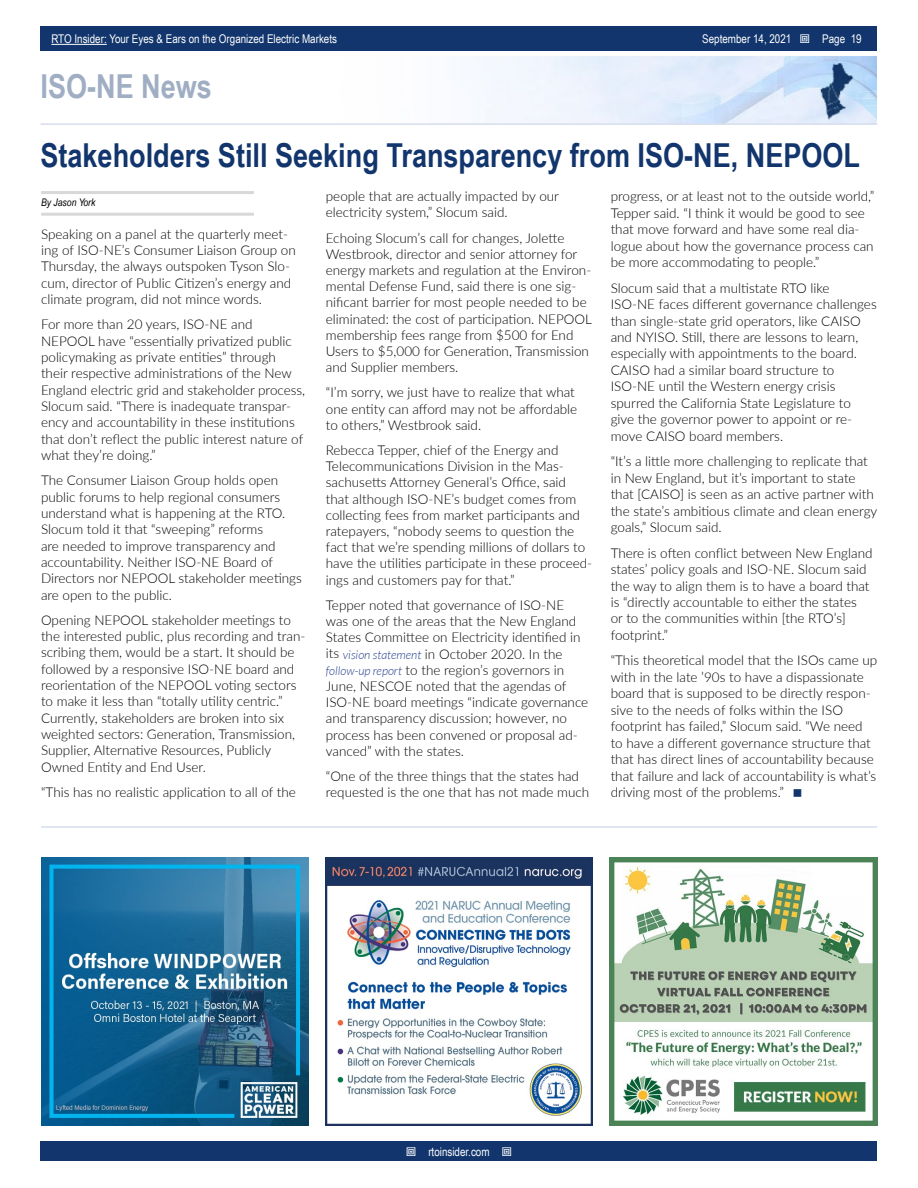
<style>
.page{position:relative;width:918px;height:1188px;background:#fff}
.page>*{position:absolute;margin:0;border:0;box-sizing:border-box;transform-origin:0 0}
.t1{font:700 33px "Arial Narrow";color:#11356c}
.t2{font:700 33px "Arial Narrow";color:#a0aec4}
.t3{font:300 13.5px/16.5px "Lato";color:#000}
.t4{font:12px "Arial Narrow";color:#fff}
.t5{font:italic 10.5px "Arial Narrow";color:#000}
.s1{font-style:italic;font-size:12px;color:#25408f}
</style>
<div class="page">
<div style="left:41px;top:1142px;width:836px;height:19px;background:#11356c"></div>
<div style="left:41px;top:27px;width:836px;height:24px;background:#11356c"></div>
<hr style="left:51px;top:44px;width:56px;height:1px;background:#fff">
<img style="left:474px;top:56px;width:403px;height:67px">
<hr style="left:40px;top:123px;width:837px;height:2px;background:#d6deec">
<hr style="left:41px;top:191px;width:213px;height:3px;background:#d8d8d8">
<hr style="left:41px;top:213px;width:213px;height:3px;background:#d8d8d8">
<hr style="left:41px;top:826px;width:836px;height:2px;background:#d6deec">
<img style="left:325px;top:858px;width:268px;height:267px">
<img style="left:41px;top:858px;width:268px;height:267px">
<img style="left:610px;top:858px;width:267px;height:267px">
<p class="t4" style="left:51px;top:30px;width:287px">RTO Insider: Your Eyes &amp; Ears on the Organized Electric Markets</p>
<p class="t4" style="left:702px;top:30px;width:91px">September 14, 2021</p>
<p class="t4" style="left:822px;top:30px;width:41px">Page 19</p>
<h1 class="t2" style="left:40px;top:61px;width:173px">ISO-NE News</h1>
<h1 class="t1" style="left:40px;top:131px;width:821px">Stakeholders Still Seeking Transparency from ISO-NE, NEPOOL</h1>
<p class="t5" style="left:41px;top:195px;width:56px">By Jason York</p>
<p class="t3" style="left:611px;top:188px;width:265px">progress, or at least not to the outside world,” Tepper said. “I think it would be good to see that move forward and have some real dia&shy;logue about how the governance process can be more accommodating to people.”</p>
<p class="t3" style="left:611px;top:279px;width:268px">Slocum said that a multistate RTO like ISO-NE faces different governance challenges than single-state grid operators, like CAISO and NYISO. Still, there are lessons to learn, especially with appointments to the board.<br>CAISO had a similar board structure to ISO-NE until the Western energy crisis spurred the California State Legislature to give the governor power to appoint or re&shy;move CAISO board members.</p>
<p class="t3" style="left:611px;top:453px;width:268px">“It’s a little more challenging to replicate that in New England, but it’s important to state that [CAISO] is seen as an active partner with the state’s ambitious climate and clean energy goals,” Slocum said.</p>
<p class="t3" style="left:611px;top:544px;width:263px">There is often conflict between New England states’ policy goals and ISO-NE. Slocum said the way to align them is to have a board that is “directly accountable to either the states<br>or to the communities within [the RTO’s] footprint.”</p>
<p class="t3" style="left:611px;top:652px;width:268px">“This theoretical model that the ISOs came up with in the late ’90s to have a dispassionate board that is supposed to be directly respon&shy;sive to the needs of folks within the ISO footprint has failed,” Slocum said. “We need to have a different governance structure that that has direct lines of accountability because that failure and lack of accountability is what’s driving most of the problems.”</p>
<p class="t3" style="left:326px;top:188px;width:235px">people that are actually impacted by our electricity system,” Slocum said.</p>
<p class="t3" style="left:326px;top:229px;width:268px">Echoing Slocum’s call for changes, Jolette Westbrook, director and senior attorney for energy markets and regulation at the Environ&shy;mental Defense Fund, said there is one sig&shy;nificant barrier for most people needed to be eliminated: the cost of participation. NEPOOL membership fees range from $500 for End Users to $5,000 for Generation, Transmission and Supplier members.</p>
<p class="t3" style="left:326px;top:384px;width:253px">“I’m sorry, we just have to realize that what one entity can afford may not be affordable to others,” Westbrook said.</p>
<p class="t3" style="left:326px;top:442px;width:268px">Rebecca Tepper, chief of the Energy and Telecommunications Division in the Mas&shy;sachusetts Attorney General’s Office, said that although ISO-NE’s budget comes from collecting fees from market participants and ratepayers, “nobody seems to question the fact that we’re spending millions of dollars to have the utilities participate in these proceed&shy;ings and customers pay for that.”</p>
<p class="t3" style="left:326px;top:596px;width:264px">Tepper noted that governance of ISO-NE was one of the areas that the New England States Committee on Electricity identified in its <span class="s1">vision statement</span> in October 2020. In the <span class="s1">follow-up report</span> to the region’s governors in June, NESCOE noted that the agendas of ISO-NE board meetings “indicate governance and transparency discussion; however, no process has been convened or proposal ad&shy;vanced” with the states.</p>
<p class="t3" style="left:326px;top:767px;width:265px">“One of the three things that the states had requested is the one that has not made much</p>
<p class="t3" style="left:41px;top:225px;width:256px">Speaking on a panel at the quarterly meet&shy;ing of ISO-NE’s Consumer Liaison Group on Thursday, the always outspoken Tyson Slo&shy;cum, director of Public Citizen’s energy and climate program, did not mince words.</p>
<p class="t3" style="left:41px;top:316px;width:266px">For more than 20 years, ISO-NE and NEPOOL have “essentially privatized public policymaking as private entities” through their respective administrations of the New England electric grid and stakeholder process, Slocum said. “There is inadequate transpar&shy;ency and accountability in these institutions that don’t reflect the public interest nature of what they’re doing.”</p>
<p class="t3" style="left:41px;top:472px;width:262px">The Consumer Liaison Group holds open public forums to help regional consumers understand what is happening at the RTO.<br>Slocum told it that “sweeping” reforms<br>are needed to improve transparency and accountability. Neither ISO-NE Board of Directors nor NEPOOL stakeholder meetings are open to the public.</p>
<p class="t3" style="left:41px;top:611px;width:266px">Opening NEPOOL stakeholder meetings to the interested public, plus recording and tran&shy;scribing them, would be a start. It should be followed by a responsive ISO-NE board and reorientation of the NEPOOL voting sectors to make it less than “totally utility centric.” Currently, stakeholders are broken into six weighted sectors: Generation, Transmission, Supplier, Alternative Resources, Publicly Owned Entity and End User.</p>
<p class="t3" style="left:41px;top:783px;width:256px">“This has no realistic application to all of the</p>
<p class="t4" style="left:428px;top:1143px;width:63px">rtoinsider.com</p>
</div>
